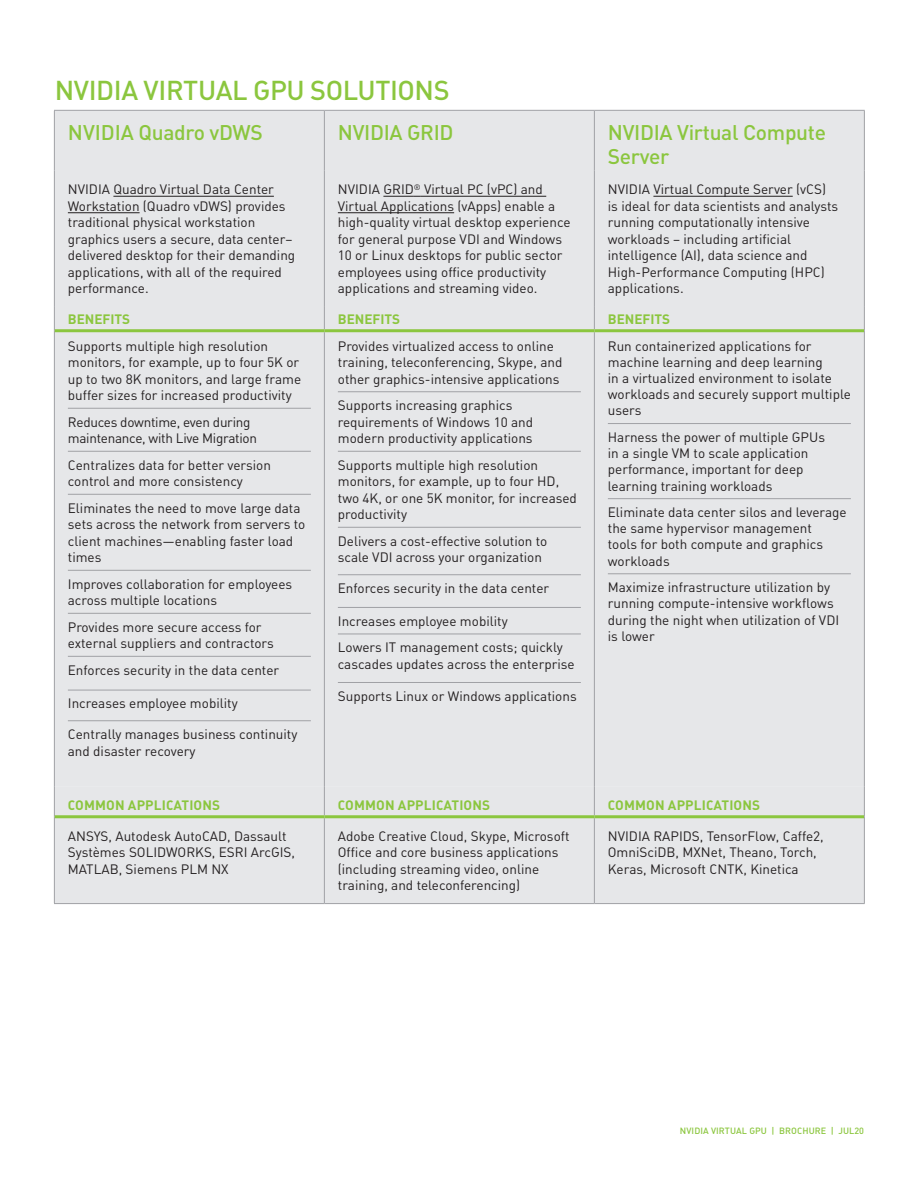
<style>
.page{position:relative;width:918px;height:1188px;background:#fff}
.page>*{position:absolute;margin:0;border:0;box-sizing:border-box;transform-origin:0 0}
.t1{font:500 27px "DIN Pro";letter-spacing:-.015em;color:#8bc63e}
.t2{font:500 21px/24px "DIN Pro";letter-spacing:-.015em;color:#8bc63e}
.Body_Text{font:13.5px/16.5px "DIN Pro";color:#231f20}
.t3{font:700 13.5px "DIN Pro";letter-spacing:.01em;color:#8bc63e}
.Body_Text-2{font:13.5px/16.5px "DIN Pro";letter-spacing:-.02em;color:#231f20}
.t4{font:500 9px "DIN Pro";letter-spacing:.01em;color:#8bc63e}
</style>
<div class="page">
<div style="left:55px;top:111px;width:809px;height:675px;background:#e6e7e9"></div>
<div style="left:55px;top:786px;width:809px;height:117px;background:#e6e7e9"></div>
<hr style="left:54px;top:110px;width:270px;height:1px;background:#a0a1a5">
<hr style="left:54px;top:111px;width:1px;height:60px;background:#a0a1a5">
<hr style="left:324px;top:110px;width:270px;height:1px;background:#a0a1a5">
<hr style="left:324px;top:111px;width:1px;height:60px;background:#a0a1a5">
<hr style="left:594px;top:110px;width:271px;height:1px;background:#a0a1a5">
<hr style="left:594px;top:111px;width:1px;height:60px;background:#a0a1a5">
<hr style="left:864px;top:111px;width:1px;height:60px;background:#a0a1a5">
<hr style="left:54px;top:171px;width:1px;height:136px;background:#a0a1a5">
<hr style="left:324px;top:171px;width:1px;height:136px;background:#a0a1a5">
<hr style="left:594px;top:171px;width:1px;height:136px;background:#a0a1a5">
<hr style="left:864px;top:171px;width:1px;height:136px;background:#a0a1a5">
<svg style="left:54px;top:307px;width:1px;height:24px"></svg>
<svg style="left:324px;top:307px;width:1px;height:22px"></svg>
<svg style="left:594px;top:307px;width:1px;height:22px"></svg>
<svg style="left:864px;top:307px;width:1px;height:24px"></svg>
<hr style="left:54px;top:331px;width:1px;height:455px;background:#a0a1a5">
<hr style="left:594px;top:332px;width:1px;height:454px;background:#a0a1a5">
<hr style="left:864px;top:331px;width:1px;height:455px;background:#a0a1a5">
<hr style="left:55px;top:329px;width:269px;height:3px;background:#8bc63e">
<hr style="left:324px;top:329px;width:270px;height:3px;background:#8bc63e">
<hr style="left:594px;top:329px;width:270px;height:3px;background:#8bc63e">
<hr style="left:324px;top:332px;width:1px;height:454px;background:#a0a1a5">
<hr style="left:54px;top:786px;width:1px;height:31px;background:#a0a1a5">
<svg style="left:324px;top:786px;width:1px;height:29px"></svg>
<svg style="left:594px;top:786px;width:1px;height:29px"></svg>
<hr style="left:864px;top:786px;width:1px;height:31px;background:#a0a1a5">
<hr style="left:54px;top:817px;width:1px;height:86px;background:#a0a1a5">
<hr style="left:324px;top:818px;width:1px;height:85px;background:#a0a1a5">
<hr style="left:594px;top:818px;width:1px;height:85px;background:#a0a1a5">
<hr style="left:864px;top:817px;width:1px;height:86px;background:#a0a1a5">
<hr style="left:54px;top:903px;width:270px;height:1px;background:#a0a1a5">
<hr style="left:324px;top:903px;width:270px;height:1px;background:#a0a1a5">
<hr style="left:594px;top:903px;width:271px;height:1px;background:#a0a1a5">
<hr style="left:55px;top:815px;width:269px;height:3px;background:#8bc63e">
<hr style="left:324px;top:815px;width:270px;height:3px;background:#8bc63e">
<hr style="left:594px;top:815px;width:270px;height:3px;background:#8bc63e">
<hr style="left:113px;top:196px;width:161px;height:1px;background:#231f20">
<hr style="left:68px;top:212px;width:72px;height:1px;background:#231f20">
<hr style="left:383px;top:196px;width:31px;height:1px;background:#231f20">
<hr style="left:421px;top:196px;width:125px;height:1px;background:#231f20">
<hr style="left:338px;top:212px;width:116px;height:1px;background:#231f20">
<hr style="left:653px;top:196px;width:140px;height:1px;background:#231f20">
<hr style="left:68px;top:408px;width:243px;height:1px;background:#a0a1a5">
<hr style="left:68px;top:451px;width:243px;height:1px;background:#a0a1a5">
<hr style="left:68px;top:494px;width:243px;height:1px;background:#a0a1a5">
<hr style="left:68px;top:570px;width:243px;height:1px;background:#a0a1a5">
<hr style="left:68px;top:613px;width:243px;height:1px;background:#a0a1a5">
<hr style="left:68px;top:656px;width:243px;height:1px;background:#a0a1a5">
<hr style="left:68px;top:690px;width:243px;height:1px;background:#a0a1a5">
<hr style="left:68px;top:720px;width:243px;height:1px;background:#a0a1a5">
<hr style="left:338px;top:391px;width:243px;height:1px;background:#a0a1a5">
<hr style="left:338px;top:451px;width:243px;height:1px;background:#a0a1a5">
<hr style="left:338px;top:527px;width:243px;height:1px;background:#a0a1a5">
<hr style="left:338px;top:574px;width:243px;height:1px;background:#a0a1a5">
<hr style="left:338px;top:607px;width:243px;height:1px;background:#a0a1a5">
<hr style="left:338px;top:634px;width:243px;height:1px;background:#a0a1a5">
<hr style="left:338px;top:682px;width:243px;height:1px;background:#a0a1a5">
<hr style="left:608px;top:423px;width:243px;height:1px;background:#a0a1a5">
<hr style="left:608px;top:498px;width:243px;height:1px;background:#a0a1a5">
<hr style="left:608px;top:573px;width:243px;height:1px;background:#a0a1a5">
<h5 class="t1" style="left:55px;top:72px;width:396px">NVIDIA VIRTUAL GPU SOLUTIONS</h5>
<p class="t2" style="left:68px;top:119px;width:196px">NVIDIA Quadro vDWS</p>
<p class="t2" style="left:338px;top:119px;width:117px">NVIDIA GRID</p>
<p class="t2" style="left:608px;top:119px;width:220px">NVIDIA Virtual Compute<br>Server</p>
<p class="Body_Text" style="left:68px;top:181px;width:229px">NVIDIA Quadro Virtual Data Center Workstation (Quadro vDWS) provides traditional physical workstation graphics users a secure, data center– delivered desktop for their demanding applications, with all of the required performance.</p>
<p class="Body_Text" style="left:338px;top:181px;width:234px">NVIDIA GRID<sup>®</sup> Virtual PC (vPC) and Virtual Applications (vApps) enable a high-quality virtual desktop experience for general purpose VDI and Windows 10 or Linux desktops for public sector employees using office productivity applications and streaming video.</p>
<p class="Body_Text" style="left:608px;top:181px;width:232px">NVIDIA Virtual Compute Server (vCS) is ideal for data scientists and analysts running computationally intensive workloads – including artificial intelligence (AI), data science and High-Performance Computing (HPC) applications.</p>
<p class="t3" style="left:68px;top:310px;width:64px">BENEFITS</p>
<p class="t3" style="left:338px;top:310px;width:64px">BENEFITS</p>
<p class="t3" style="left:608px;top:310px;width:64px">BENEFITS</p>
<p class="Body_Text" style="left:68px;top:337px;width:235px">Supports multiple high resolution monitors, for example, up to four 5K or up to two 8K monitors, and large frame buffer sizes for increased productivity</p>
<p class="Body_Text-2" style="left:68px;top:413px;width:191px">Reduces downtime, even during maintenance, with Live Migration</p>
<p class="Body_Text" style="left:68px;top:456px;width:205px">Centralizes data for better version control and more consistency</p>
<p class="Body_Text" style="left:68px;top:499px;width:239px">Eliminates the need to move large data sets across the network from servers to client machines—enabling faster load times</p>
<p class="Body_Text" style="left:68px;top:575px;width:226px">Improves collaboration for employees across multiple locations</p>
<p class="Body_Text" style="left:68px;top:618px;width:207px">Provides more secure access for external suppliers and contractors</p>
<p class="Body_Text" style="left:68px;top:661px;width:213px">Enforces security in the data center</p>
<p class="Body_Text" style="left:68px;top:695px;width:171px">Increases employee mobility</p>
<p class="Body_Text" style="left:68px;top:725px;width:231px">Centrally manages business continuity and disaster recovery</p>
<p class="Body_Text" style="left:338px;top:337px;width:226px">Provides virtualized access to online training, teleconferencing, Skype, and other graphics-intensive applications</p>
<p class="Body_Text" style="left:338px;top:396px;width:197px">Supports increasing graphics requirements of Windows 10 and modern productivity applications</p>
<p class="Body_Text" style="left:338px;top:456px;width:241px">Supports multiple high resolution monitors, for example, up to four HD, two 4K, or one 5K monitor, for increased productivity</p>
<p class="Body_Text" style="left:338px;top:532px;width:211px">Delivers a cost-effective solution to scale VDI across your organization</p>
<p class="Body_Text" style="left:338px;top:579px;width:213px">Enforces security in the data center</p>
<p class="Body_Text" style="left:338px;top:612px;width:171px">Increases employee mobility</p>
<p class="Body_Text" style="left:338px;top:639px;width:238px">Lowers IT management costs; quickly cascades updates across the enterprise</p>
<p class="Body_Text" style="left:338px;top:687px;width:240px">Supports Linux or Windows applications</p>
<p class="Body_Text" style="left:608px;top:337px;width:244px">Run containerized applications for machine learning and deep learning<br>in a virtualized environment to isolate workloads and securely support multiple users</p>
<p class="Body_Text" style="left:608px;top:428px;width:219px">Harness the power of multiple GPUs in a single VM to scale application performance, important for deep learning training workloads</p>
<p class="Body_Text" style="left:608px;top:504px;width:240px">Eliminate data center silos and leverage the same hypervisor management<br>tools for both compute and graphics workloads</p>
<p class="Body_Text" style="left:608px;top:579px;width:233px">Maximize infrastructure utilization by running compute-intensive workflows during the night when utilization of VDI is lower</p>
<p class="t3" style="left:68px;top:796px;width:154px">COMMON APPLICATIONS</p>
<p class="t3" style="left:338px;top:796px;width:154px">COMMON APPLICATIONS</p>
<p class="t3" style="left:608px;top:796px;width:154px">COMMON APPLICATIONS</p>
<p class="Body_Text" style="left:68px;top:827px;width:229px">ANSYS, Autodesk AutoCAD, Dassault<br>Systèmes SOLIDWORKS, ESRI ArcGIS,<br>MATLAB, Siemens PLM NX</p>
<p class="Body_Text" style="left:338px;top:827px;width:233px">Adobe Creative Cloud, Skype, Microsoft Office and core business applications (including streaming video, online training, and teleconferencing)</p>
<p class="Body_Text" style="left:608px;top:827px;width:217px">NVIDIA RAPIDS, TensorFlow, Caffe2,<br>OmniSciDB, MXNet, Theano, Torch,<br>Keras, Microsoft CNTK, Kinetica</p>
<p class="t4" style="left:680px;top:1125px;width:186px">NVIDIA VIRTUAL GPU | BROCHURE | Jul20</p>
</div>
